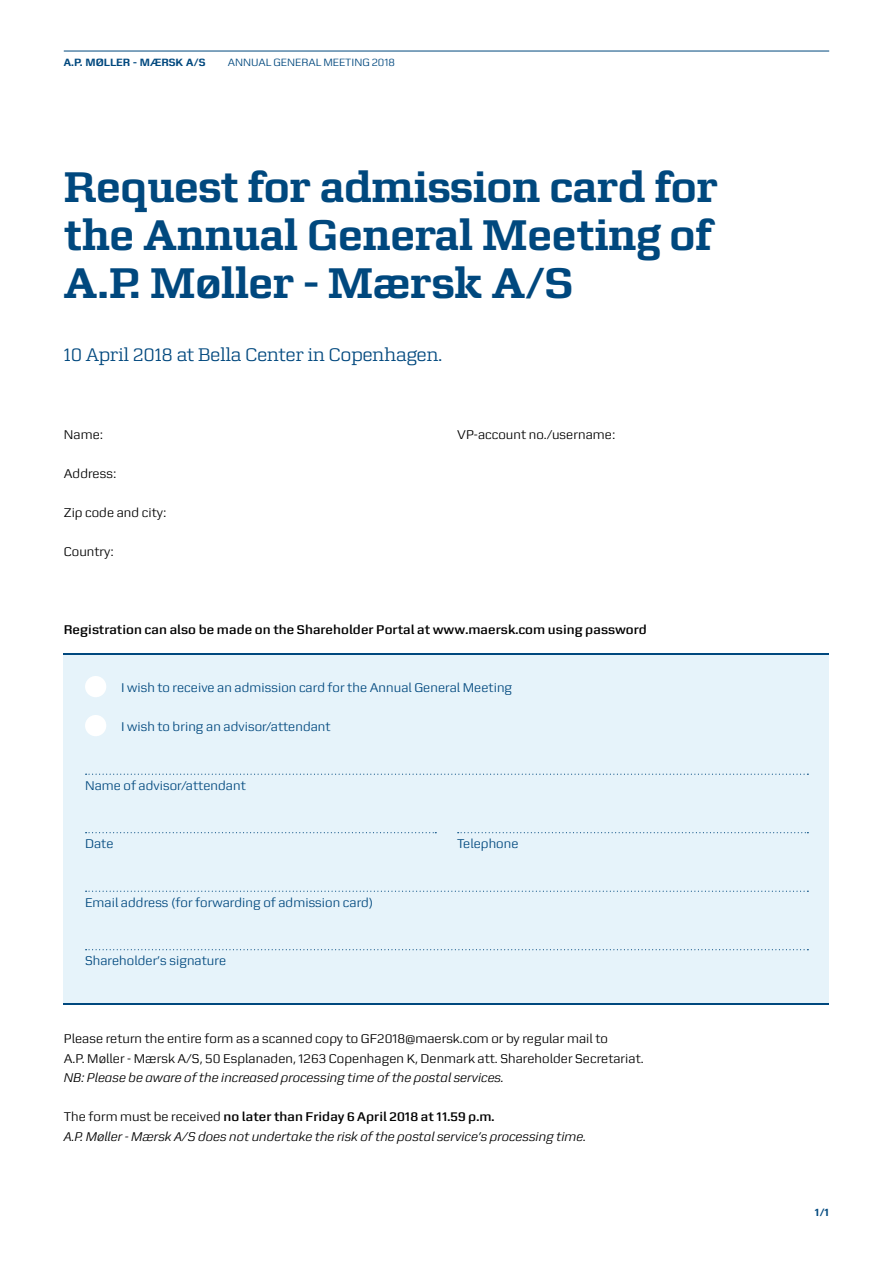
<style>
.page{position:relative;width:893px;height:1263px;background:#fff}
.page>*{position:absolute;margin:0;border:0;box-sizing:border-box;transform-origin:0 0}
.t1{font:700 45px/48px "Zetta Serif";letter-spacing:.005em;color:#00487e}
.t2{font:19.5px "Zetta Serif";letter-spacing:.005em;color:#00487e}
.t3{font:13.5px/19.5px "Zetta Sans";letter-spacing:.005em;color:#000}
.t4{font:italic 13.5px/19.5px "Zetta Sans";letter-spacing:.005em;color:#000}
.t5{font:13.5px "Zetta Sans";letter-spacing:.005em;color:#00487e}
.t6{font:600 13.5px "Zetta Sans";letter-spacing:.005em;color:#000}
.t7{font:11.25px "Zetta Sans";color:#00487e}
.t8{font:700 11.25px "Zetta Sans";color:#00487e}
.s1{font-style:normal}
.s2{font-weight:600;font-style:normal}
</style>
<div class="page">
<hr style="left:64px;top:51px;width:765px;height:1px;background:#00487e">
<div style="left:64px;top:653px;width:765px;height:351px;background:#e6f3fa"></div>
<hr style="left:64px;top:653px;width:765px;height:1px;background:#00487e">
<hr style="left:64px;top:1003px;width:765px;height:1px;background:#00487e">
<div style="left:85px;top:676px;width:21px;height:21px;background:#fff;border-radius:50%"></div>
<div style="left:85px;top:715px;width:21px;height:21px;background:#fff;border-radius:50%"></div>
<svg style="left:86px;top:774px;width:722px;height:1px"></svg>
<svg style="left:86px;top:832px;width:350px;height:1px"></svg>
<svg style="left:86px;top:891px;width:722px;height:1px"></svg>
<svg style="left:86px;top:949px;width:722px;height:1px"></svg>
<svg style="left:458px;top:832px;width:350px;height:1px"></svg>
<p class="t8" style="left:64px;top:56px;width:143px">A.P. MØLLER - MÆRSK A/S</p>
<p class="t7" style="left:228px;top:56px;width:169px">ANNUAL GENERAL MEETING 2018</p>
<h1 class="t1" style="left:64px;top:162px;width:656px">Request for admission card for the Annual General Meeting of<br>A.P. Møller - Mærsk A/S</h1>
<h2 class="t2" style="left:64px;top:343px;width:380px">10 April 2018 at Bella Center in Copenhagen.</h2>
<p class="t3" style="left:64px;top:425px;width:41px">Name:</p>
<p class="t3" style="left:64px;top:464px;width:54px">Address:</p>
<p class="t3" style="left:64px;top:503px;width:104px">Zip code and city:</p>
<p class="t3" style="left:64px;top:542px;width:52px">Country:</p>
<p class="t3" style="left:457px;top:425px;width:160px">VP-account no./username:</p>
<p class="t6" style="left:64px;top:621px;width:585px">Registration can also be made on the Shareholder Portal at www.maersk.com using password</p>
<p class="t5" style="left:121px;top:680px;width:393px">I wish to receive an admission card for the Annual General Meeting</p>
<p class="t5" style="left:121px;top:719px;width:211px">I wish to bring an advisor/attendant</p>
<p class="t5" style="left:85px;top:778px;width:162px">Name of advisor/attendant</p>
<p class="t5" style="left:85px;top:836px;width:30px">Date</p>
<p class="t5" style="left:85px;top:895px;width:290px">Email address (for forwarding of admission card)</p>
<p class="t5" style="left:85px;top:953px;width:143px">Shareholder’s signature</p>
<p class="t5" style="left:457px;top:836px;width:63px">Telephone</p>
<p class="t3" style="left:64px;top:1029px;width:581px">Please return the entire form as a scanned copy to GF2018@maersk.com or by regular mail to<br>A.P. Møller - Mærsk A/S, 50 Esplanaden, 1263 Copenhagen K, Denmark att. Shareholder Secretariat.</p>
<p class="t4" style="left:64px;top:1068px;width:442px">NB: Please be aware of the increased processing time of the postal services.</p>
<p class="t4" style="left:64px;top:1107px;width:524px"><span class="s1">The form must be received</span> <span class="s2">no later than Friday 6 April 2018 at 11.59 p.m.<br></span>A.P. Møller - Mærsk A/S does not undertake the risk of the postal service’s processing time.</p>
<p class="t8" style="left:815px;top:1206px;width:16px">1/1</p>
</div>
